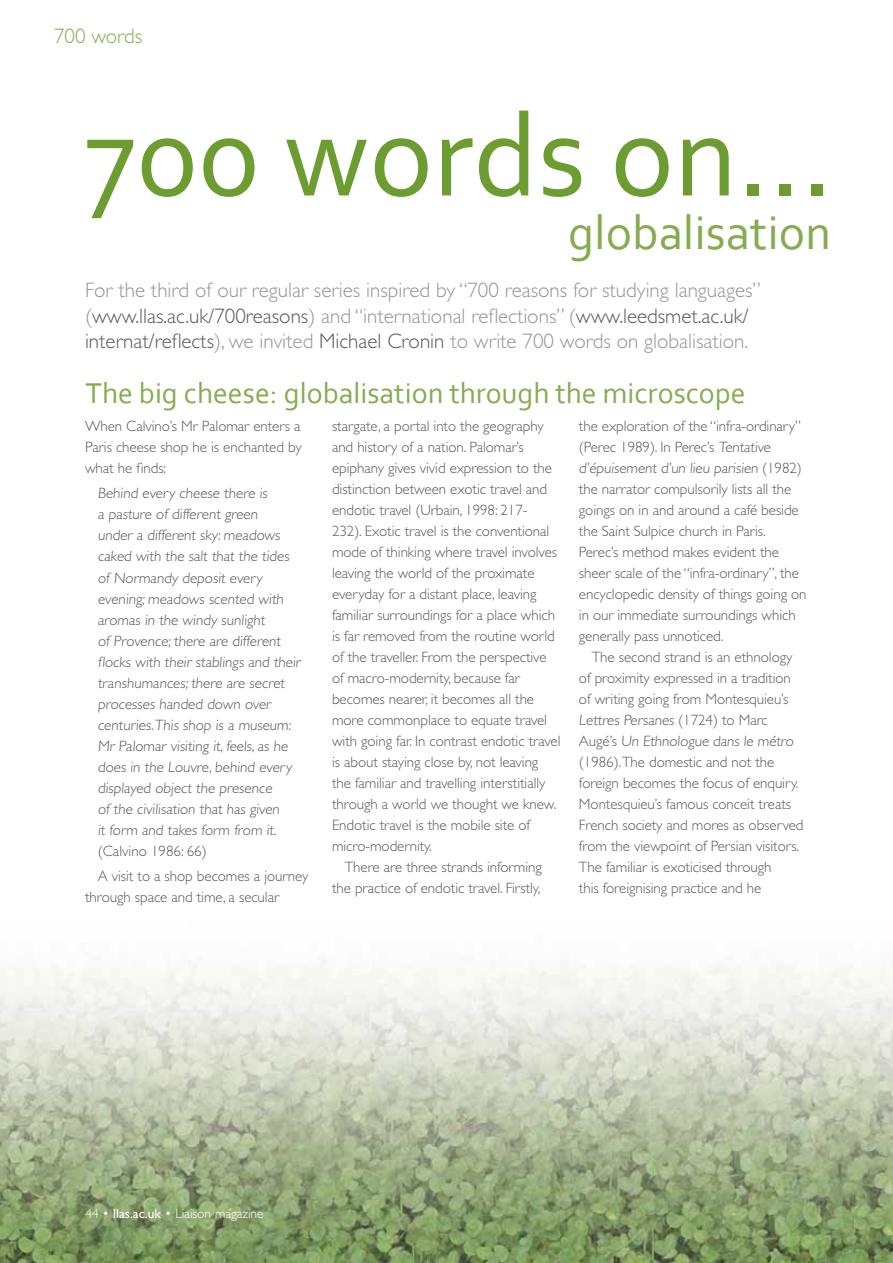
<style>
.page{position:relative;width:893px;height:1263px;background:#fff}
.page>*{position:absolute;margin:0;border:0;box-sizing:border-box;transform-origin:0 0}
.t1{font:120px "Corbel";color:#6d9d31}
.t2{font:49.5px "Corbel";color:#86ac51}
.t3{font:30px "Corbel";color:#86ac51}
.t4{font:300 21px/25.2px "Gill Sans Std";color:#939598}
.t5{font:300 21px "Gill Sans Std";color:#86ac51}
.t6{font:300 15px/21px "Gill Sans Std";letter-spacing:-.005em;color:#58595b}
.t7{font:300 13.5px "Gill Sans Std";color:#fff}
.s1{color:#58595b}
.s2{font-weight:400}
</style>
<div class="page">
<img style="left:0;top:959px;width:893px;height:304px">
<p class="t5" style="left:54px;top:24px;width:90px">700 words</p>
<p class="t1" style="left:85px;top:82px;width:749px">700 words on...</p>
<p class="t2" style="left:568px;top:202px;width:265px">globalisation</p>
<p class="t4" style="left:85px;top:278px;width:677px">For the third of our regular series inspired by “700 reasons for studying languages” (<span class="s1">www.llas.ac.uk/700reasons</span>) and “international reflections” (<span class="s1">www.leedsmet.ac.uk/ internat/reflects</span>), we invited <span class="s1">Michael Cronin</span> to write 700 words on globalisation.</p>
<p class="t3" style="left:85px;top:374px;width:662px">The big cheese: globalisation through the microscope</p>
<p class="t6" style="left:85px;top:416px;width:218px;text-align:justify">When Calvino’s Mr Palomar enters a Paris cheese shop he is enchanted by what he finds:</p>
<p class="t6" style="left:98px;top:483px;width:204px">Behind every cheese there is<br>a pasture of different green<br>under a different sky: meadows caked with the salt that the tides of Normandy deposit every evening; meadows scented with aromas in the windy sunlight<br>of Provence; there are different flocks with their stablings and their transhumances; there are secret processes handed down over centuries.This shop is a museum:<br>Mr Palomar visiting it, feels, as he does in the Louvre, behind every displayed object the presence<br>of the civilisation that has given<br>it form and takes form from it. (Calvino 1986: 66)</p>
<p class="t6" style="left:85px;top:865px;width:225px;text-indent:13px">A visit to a shop becomes a journey through space and time, a secular</p>
<p class="t6" style="left:332px;top:416px;width:213px">stargate, a portal into the geography</p>
<p class="t6" style="left:332px;top:437px;width:193px">and history of a nation. Palomar’s</p>
<p class="t6" style="left:332px;top:458px;width:221px">epiphany gives vivid expression to the</p>
<p class="t6" style="left:332px;top:479px;width:217px">distinction between exotic travel and</p>
<p class="t6" style="left:332px;top:500px;width:197px">endotic travel (Urbain, 1998: 217-</p>
<p class="t6" style="left:332px;top:521px;width:219px">232). Exotic travel is the conventional</p>
<p class="t6" style="left:332px;top:542px;width:227px">mode of thinking where travel involves</p>
<p class="t6" style="left:332px;top:563px;width:204px">leaving the world of the proximate</p>
<p class="t6" style="left:332px;top:584px;width:206px">everyday for a distant place, leaving</p>
<p class="t6" style="left:332px;top:605px;width:225px">familiar surroundings for a place which</p>
<p class="t6" style="left:332px;top:626px;width:224px">is far removed from the routine world</p>
<p class="t6" style="left:332px;top:647px;width:216px">of the traveller. From the perspective</p>
<p class="t6" style="left:332px;top:668px;width:189px">of macro-modernity, because far</p>
<p class="t6" style="left:332px;top:689px;width:204px">becomes nearer, it becomes all the</p>
<p class="t6" style="left:332px;top:710px;width:217px">more commonplace to equate travel</p>
<p class="t6" style="left:332px;top:731px;width:230px">with going far. In contrast endotic travel</p>
<p class="t6" style="left:332px;top:752px;width:208px">is about staying close by, not leaving</p>
<p class="t6" style="left:332px;top:773px;width:215px">the familiar and travelling interstitially</p>
<p class="t6" style="left:332px;top:794px;width:226px">through a world we thought we knew.</p>
<p class="t6" style="left:332px;top:815px;width:200px">Endotic travel is the mobile site of</p>
<p class="t6" style="left:332px;top:836px;width:101px">micro-modernity.</p>
<p class="t6" style="left:345px;top:857px;width:199px">There are three strands informing</p>
<p class="t6" style="left:332px;top:878px;width:210px">the practice of endotic travel. Firstly,</p>
<p class="t6" style="left:579px;top:416px;width:224px">the exploration of the “infra-ordinary”</p>
<p class="t6" style="left:579px;top:437px;width:195px">(Perec 1989). In Perec’s Tentative</p>
<p class="t6" style="left:579px;top:458px;width:224px">d’épuisement d’un lieu parisien (1982)</p>
<p class="t6" style="left:579px;top:479px;width:214px">the narrator compulsorily lists all the</p>
<p class="t6" style="left:579px;top:500px;width:221px">goings on in and around a café beside</p>
<p class="t6" style="left:579px;top:521px;width:188px">the Saint Sulpice church in Paris.</p>
<p class="t6" style="left:579px;top:542px;width:202px">Perec’s method makes evident the</p>
<p class="t6" style="left:579px;top:563px;width:222px">sheer scale of the “infra-ordinary”, the</p>
<p class="t6" style="left:579px;top:584px;width:229px">encyclopedic density of things going on</p>
<p class="t6" style="left:579px;top:605px;width:218px">in our immediate surroundings which</p>
<p class="t6" style="left:579px;top:626px;width:146px">generally pass unnoticed.</p>
<p class="t6" style="left:592px;top:647px;width:202px">The second strand is an ethnology</p>
<p class="t6" style="left:579px;top:668px;width:213px">of proximity expressed in a tradition</p>
<p class="t6" style="left:579px;top:689px;width:211px">of writing going from Montesquieu’s</p>
<p class="t6" style="left:579px;top:710px;width:190px">Lettres Persanes (1724) to Marc</p>
<p class="t6" style="left:579px;top:731px;width:218px">Augé’s Un Ethnologue dans le métro</p>
<p class="t6" style="left:579px;top:752px;width:197px">(1986).The domestic and not the</p>
<p class="t6" style="left:579px;top:773px;width:221px">foreign becomes the focus of enquiry.</p>
<p class="t6" style="left:579px;top:794px;width:214px">Montesquieu’s famous conceit treats</p>
<p class="t6" style="left:579px;top:815px;width:226px">French society and mores as observed</p>
<p class="t6" style="left:579px;top:836px;width:222px">from the viewpoint of Persian visitors.</p>
<p class="t6" style="left:579px;top:857px;width:194px">The familiar is exoticised through</p>
<p class="t6" style="left:579px;top:878px;width:184px">this foreignising practice and he</p>
<p class="t7" style="left:85px;top:1206px;width:180px">44 • <span class="s2">llas.ac.uk</span> • Liaison magazine</p>
</div>
